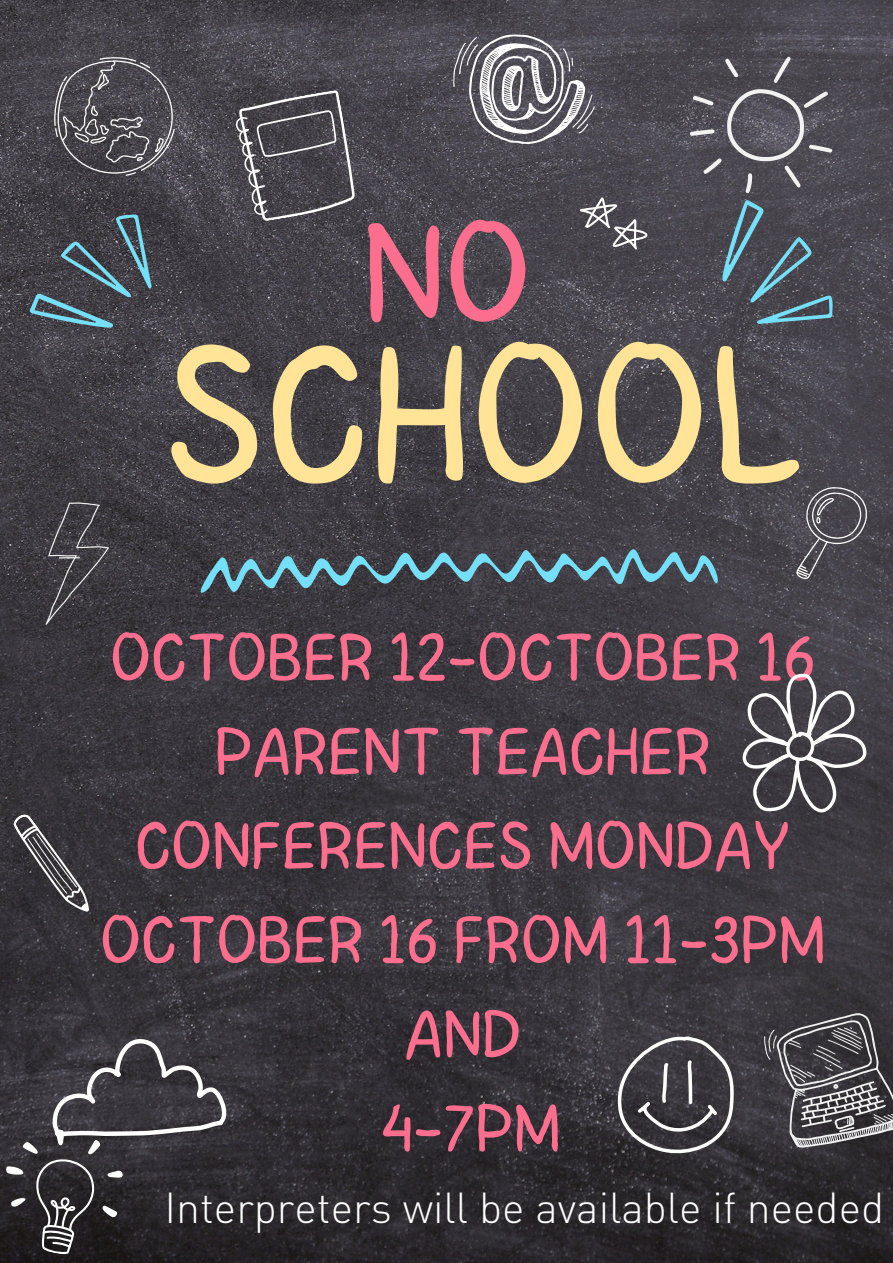
<style>
.page{position:relative;width:893px;height:1263px;background:#fff}
.page>*{position:absolute;margin:0;border:0;box-sizing:border-box;transform-origin:0 0}
.t1{font:300 196.73px "Childos Arabic";color:#ffe497}
.t2{font:300 142.5px "Childos Arabic";color:#fc6e8e}
.t3{font:300 67.5px/94.1px "Childos Arabic";color:#fc6e8e;text-align:center}
.t4{font:300 42.75px "DIN Pro";color:#fff}
</style>
<div class="page">
<img style="left:0;top:0;width:893px;height:1263px">
<svg style="left:20px;top:193px;width:161px;height:169px;background:#474c53"></svg>
<svg style="left:190px;top:520px;width:530px;height:90px;background:#454f57"></svg>
<svg style="left:614px;top:1035px;width:120px;height:121px;background:#524f54"></svg>
<svg style="left:574px;top:193px;width:79px;height:60px;background:#615e65"></svg>
<svg style="left:725px;top:57px;width:65px;height:26px;background:#5f5d64"></svg>
<svg style="left:690px;top:89px;width:166px;height:268px;background:#54565e"></svg>
<svg style="left:5px;top:1035px;width:222px;height:221px;background:#403c41"></svg>
<svg style="left:742px;top:673px;width:124px;height:141px;background:#605e63"></svg>
<svg style="left:54px;top:56px;width:121px;height:120px;background:#5a575d"></svg>
<svg style="left:796px;top:487px;width:72px;height:92px;background:#5a585f"></svg>
<svg style="left:234px;top:89px;width:124px;height:134px;background:#58565c"></svg>
<svg style="left:14px;top:814px;width:75px;height:97px;background:#4b494e"></svg>
<svg style="left:453px;top:34px;width:142px;height:110px;background:#79777e"></svg>
<svg style="left:762px;top:1009px;width:131px;height:143px;background:#575559"></svg>
<svg style="left:40px;top:499px;width:74px;height:132px;background:#454248"></svg>
<p class="t2" style="left:362px;top:173px;width:170px">NO</p>
<p class="t1" style="left:163px;top:277px;width:645px">SCHOOL</p>
<p class="t3" style="left:110px;top:612px;width:707px">OCTOBER 12-OCTOBER 16</p>
<p class="t3" style="left:100px;top:706px;width:727px">PARENT TEACHER<br>CONFERENCES MONDAY<br>OCTOBER 16 FROM 11-3PM<br>AND</p>
<p class="t3" style="left:380px;top:1082px;width:182px">4-7PM</p>
<p class="t4" style="left:164px;top:1191px;width:721px">Interpreters will be available if needed</p>
</div>
